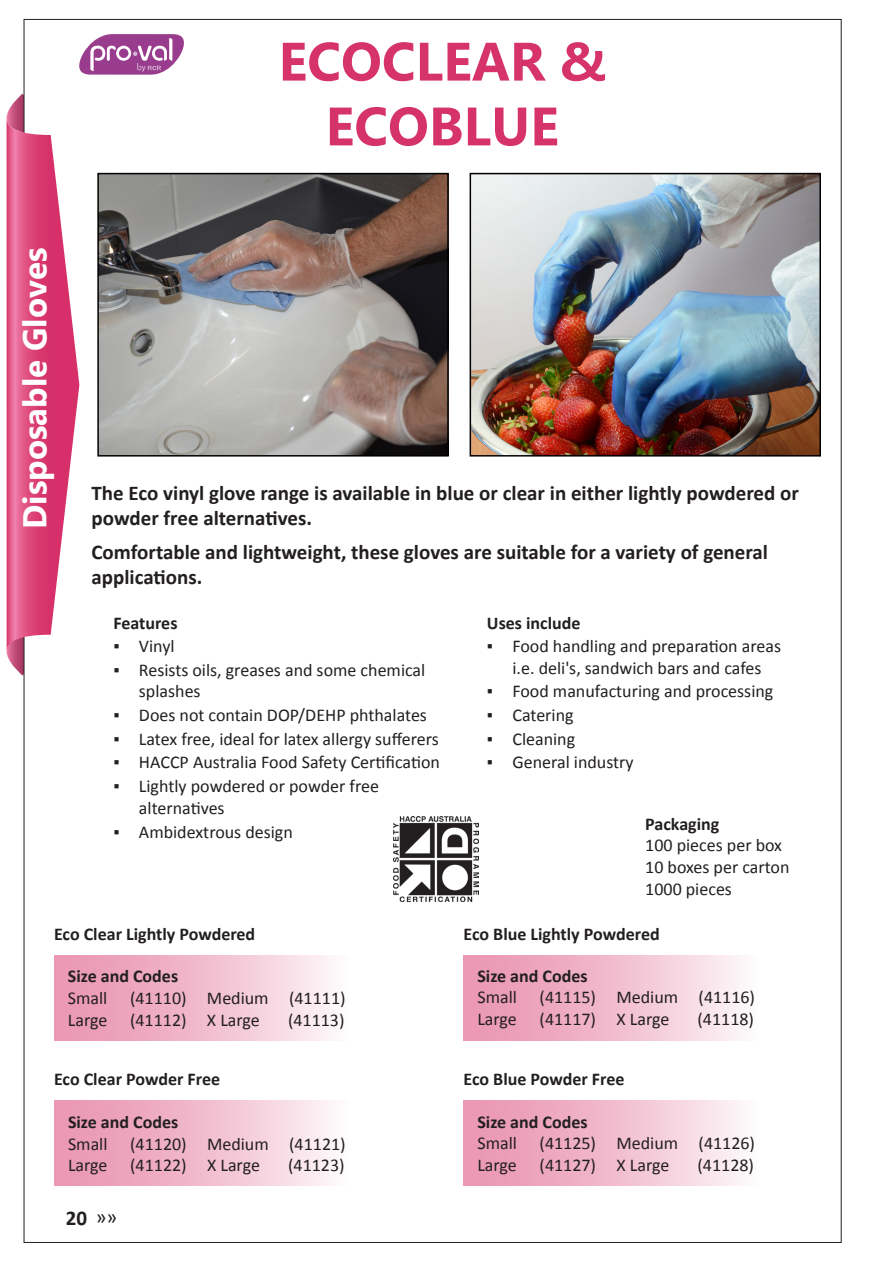
<style>
.page{position:relative;width:893px;height:1263px;background:#fff}
.page>*{position:absolute;margin:0;border:0;box-sizing:border-box;transform-origin:0 0}
.t1{font:700 54px/64.8px "Lao UI";color:#d6336a;text-align:center}
.t2{font:700 33px "Lao UI";color:#fff}
.t3{font:700 21px/25.2px "Calibri";color:#231f20}
.t4{font:18px/21.6px "Calibri";color:#231f20}
.t5{font:700 18px "Calibri";color:#231f20}
.s1{font-weight:400}
</style>
<div class="page">
<svg style="left:6px;top:94px;width:73px;height:582px"></svg>
<svg style="left:79px;top:34px;width:105px;height:41px"></svg>
<img style="left:100px;top:176px;width:346px;height:278px">
<div style="left:97px;top:173px;width:352px;height:284px;border:2px solid #000"></div>
<div style="left:54px;top:955px;width:294px;height:85px;background:linear-gradient(to right,#e88cac,#fcf3f7)"></div>
<div style="left:54px;top:1101px;width:294px;height:85px;background:linear-gradient(to right,#e88cac,#fcf3f7)"></div>
<div style="left:463px;top:955px;width:295px;height:85px;background:linear-gradient(to right,#e88cac,#fcf4f7)"></div>
<div style="left:463px;top:1101px;width:295px;height:85px;background:linear-gradient(to right,#e88cac,#fcf4f7)"></div>
<img style="left:473px;top:176px;width:345px;height:278px">
<div style="left:470px;top:173px;width:351px;height:284px;border:2px solid #000"></div>
<img style="left:393px;top:816px;width:85px;height:85px">
<p class="t1" style="left:278px;top:27px;width:329px">ECOCLEAR &amp;<br>ECOBLUE</p>
<p class="t2" style="left:13px;top:529px;width:283px;rotate:-90deg">Disposable Gloves</p>
<p class="t3" style="left:92px;top:480px;width:709px">The Eco vinyl glove range is available in blue or clear in either lightly powdered or powder free alternatives.</p>
<p class="t3" style="left:92px;top:539px;width:678px">Comfortable and lightweight, these gloves are suitable for a variety of general applications.</p>
<p class="t5" style="left:113px;top:612px;width:66px">Features</p>
<p class="t4" style="left:113px;top:635px;width:63px">▪ Vinyl</p>
<p class="t4" style="left:139px;top:659px;width:288px;text-indent:-26px">▪ Resists oils, greases and some chemical splashes</p>
<p class="t4" style="left:113px;top:704px;width:315px">▪ Does not contain DOP/DEHP phthalates</p>
<p class="t4" style="left:113px;top:728px;width:327px">▪ Latex free, ideal for latex allergy sufferers</p>
<p class="t4" style="left:113px;top:752px;width:328px">▪ HACCP Australia Food Safety Certification</p>
<p class="t4" style="left:139px;top:775px;width:241px;text-indent:-26px">▪ Lightly powdered or powder free alternatives</p>
<p class="t4" style="left:113px;top:821px;width:181px">▪ Ambidextrous design</p>
<p class="t5" style="left:487px;top:612px;width:95px">Uses include</p>
<p class="t4" style="left:487px;top:635px;width:296px;text-align:center">▪ Food handling and preparation areas i.e. deli's, sandwich bars and cafes</p>
<p class="t4" style="left:487px;top:680px;width:288px">▪ Food manufacturing and processing</p>
<p class="t4" style="left:487px;top:704px;width:88px">▪ Catering</p>
<p class="t4" style="left:487px;top:728px;width:90px">▪ Cleaning</p>
<p class="t4" style="left:487px;top:752px;width:148px">▪ General industry</p>
<p class="t5" style="left:645px;top:812px;width:76px">Packaging</p>
<p class="t4" style="left:645px;top:835px;width:138px">100 pieces per box</p>
<p class="t4" style="left:645px;top:856px;width:146px">10 boxes per carton</p>
<p class="t4" style="left:645px;top:878px;width:88px">1000 pieces</p>
<p class="t5" style="left:54px;top:922px;width:203px">Eco Clear Lightly Powdered</p>
<p class="t5" style="left:463px;top:922px;width:198px">Eco Blue Lightly Powdered</p>
<p class="t5" style="left:68px;top:965px;width:112px">Size and Codes</p>
<p class="t4" style="left:68px;top:987px;width:41px">Small</p>
<p class="t4" style="left:130px;top:987px;width:217px">(41110) Medium (41111)</p>
<p class="t4" style="left:68px;top:1009px;width:41px">Large</p>
<p class="t4" style="left:130px;top:1009px;width:131px">(41112) X Large</p>
<p class="t4" style="left:288px;top:1009px;width:58px">(41113)</p>
<p class="t5" style="left:477px;top:964px;width:112px">Size and Codes</p>
<p class="t4" style="left:477px;top:987px;width:41px">Small</p>
<p class="t4" style="left:540px;top:987px;width:217px">(41115) Medium (41116)</p>
<p class="t4" style="left:477px;top:1008px;width:41px">Large</p>
<p class="t4" style="left:540px;top:1008px;width:131px">(41117) X Large</p>
<p class="t4" style="left:697px;top:1008px;width:58px">(41118)</p>
<p class="t5" style="left:54px;top:1068px;width:168px">Eco Clear Powder Free</p>
<p class="t5" style="left:463px;top:1068px;width:163px">Eco Blue Powder Free</p>
<p class="t5" style="left:68px;top:1110px;width:112px">Size and Codes</p>
<p class="t4" style="left:68px;top:1133px;width:41px">Small</p>
<p class="t4" style="left:130px;top:1133px;width:217px">(41120) Medium (41121)</p>
<p class="t4" style="left:68px;top:1154px;width:41px">Large</p>
<p class="t4" style="left:130px;top:1154px;width:131px">(41122) X Large</p>
<p class="t4" style="left:288px;top:1154px;width:58px">(41123)</p>
<p class="t5" style="left:477px;top:1110px;width:112px">Size and Codes</p>
<p class="t4" style="left:477px;top:1132px;width:41px">Small</p>
<p class="t4" style="left:540px;top:1132px;width:217px">(41125) Medium (41126)</p>
<p class="t4" style="left:477px;top:1154px;width:41px">Large</p>
<p class="t4" style="left:540px;top:1154px;width:131px">(41127) X Large</p>
<p class="t4" style="left:697px;top:1154px;width:58px">(41128)</p>
<p class="t3" style="left:66px;top:1205px;width:53px">20 <span class="s1">»»</span></p>
</div>
